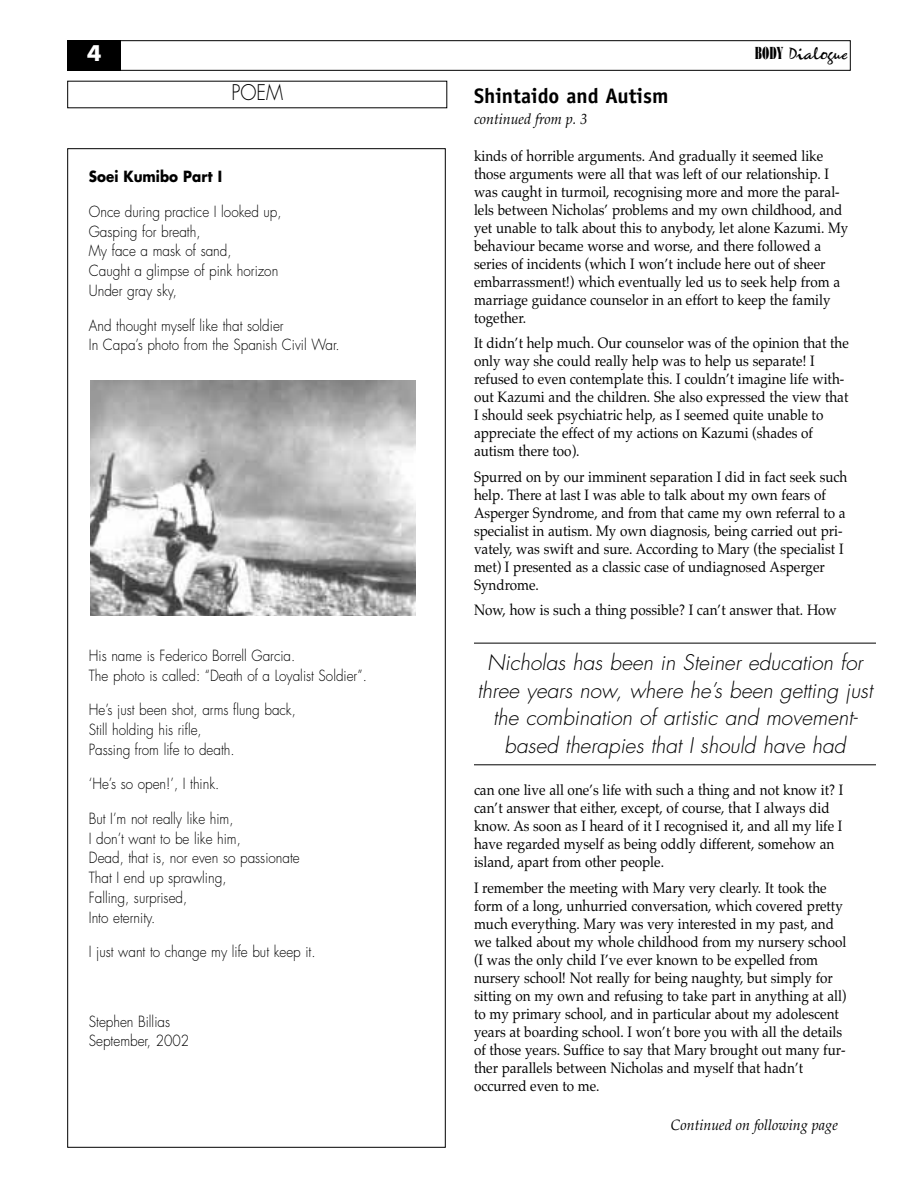
<style>
.page{position:relative;width:918px;height:1188px;background:#fff}
.page>*{position:absolute;margin:0;border:0;box-sizing:border-box;transform-origin:0 0}
.t1{font:italic 300 21px/27.6px "Futura";color:#000;text-align:center}
.t2{font:700 21px "Officina Sans";color:#000}
.t3{font:300 21px "Futura";color:#000;scale:.9 1}
.t4{font:700 21px "Futura";color:#fff}
.t5{font:18px "Zephyr Script";color:#000}
.t6{font:15px/18px "Palatino";color:#000;scale:.9 1}
.t7{font:300 15px/19.6px "Futura";color:#000;scale:.9 1}
.t8{font:italic 15px "Palatino";color:#000;scale:.95 1}
.t9{font:700 15px "Futura";color:#000;scale:.9 1}
.s1{font-family:"Bodoni";font-stretch:ultra-condensed}
</style>
<div class="page">
<div style="left:67px;top:40px;width:783px;height:31px;border:1px solid #000"></div>
<div style="left:68px;top:40px;width:54px;height:31px;background:#000"></div>
<hr style="left:474px;top:643px;width:402px;height:1px;background:#000">
<hr style="left:474px;top:765px;width:402px;height:1px;background:#000">
<img style="left:91px;top:380px;width:325px;height:236px">
<h1 class="t4" style="left:87px;top:43px;width:16px">4</h1>
<p class="t5" style="left:755px;top:46px;width:94px"><span class="s1">BODY</span> Dialogue</p>
<h1 class="t3" style="left:231px;top:83px;width:59px">POEM</h1>
<p class="t9" style="left:89px;top:170px;width:150px">Soei Kumibo Part I</p>
<p class="t7" style="left:89px;top:203px;width:216px">Once during practice I looked up,<br>Gasping for breath,<br>My face a mask of sand,<br>Caught a glimpse of pink horizon<br>Under gray sky,</p>
<p class="t7" style="left:89px;top:317px;width:280px">And thought myself like that soldier<br>In Capa’s photo from the Spanish Civil War.</p>
<p class="t7" style="left:89px;top:647px;width:310px">His name is Federico Borrell Garcia.<br>The photo is called: “Death of a Loyalist Soldier”.</p>
<p class="t7" style="left:89px;top:701px;width:232px">He’s just been shot, arms flung back,<br>Still holding his rifle,<br>Passing from life to death.</p>
<p class="t7" style="left:89px;top:775px;width:147px">‘He’s so open!’, I think.</p>
<p class="t7" style="left:89px;top:810px;width:236px">But I’m not really like him,<br>I don’t want to be like him,<br>Dead, that is, nor even so passionate<br>That I end up sprawling,<br>Falling, surprised,<br>Into eternity.</p>
<p class="t7" style="left:89px;top:943px;width:253px">I just want to change my life but keep it.</p>
<p class="t7" style="left:89px;top:1013px;width:113px">Stephen Billias<br>September, 2002</p>
<h1 class="t2" style="left:474px;top:87px;width:196px">Shintaido and Autism</h1>
<p class="t8" style="left:474px;top:113px;width:121px">continued from p. 3</p>
<p class="t6" style="left:474px;top:149px;width:418px">kinds of horrible arguments. And gradually it seemed like those arguments were all that was left of our relationship. I was caught in turmoil, recognising more and more the paral&shy;lels between Nicholas’ problems and my own childhood, and yet unable to talk about this to anybody, let alone Kazumi. My behaviour became worse and worse, and there followed a series of incidents (which I won’t include here out of sheer embarrassment!) which eventually led us to seek help from a marriage guidance counselor in an effort to keep the family together.</p>
<p class="t6" style="left:474px;top:336px;width:418px">It didn’t help much. Our counselor was of the opinion that the only way she could really help was to help us separate! I refused to even contemplate this. I couldn’t imagine life with&shy;out Kazumi and the children. She also expressed the view that I should seek psychiatric help, as I seemed quite unable to appreciate the effect of my actions on Kazumi (shades of autism there too).</p>
<p class="t6" style="left:474px;top:470px;width:416px">Spurred on by our imminent separation I did in fact seek such help. There at last I was able to talk about my own fears of Asperger Syndrome, and from that came my own referral to a specialist in autism. My own diagnosis, being carried out pri&shy;vately, was swift and sure. According to Mary (the specialist I met) I presented as a classic case of undiagnosed Asperger Syndrome.</p>
<p class="t6" style="left:474px;top:603px;width:405px">Now, how is such a thing possible? I can’t answer that. How</p>
<h1 class="t1" style="left:477px;top:650px;width:397px">Nicholas has been in Steiner education for three years now, where he’s been getting just the combination of artistic and movement&shy;based therapies that I should have had</h1>
<p class="t6" style="left:474px;top:783px;width:412px">can one live all one’s life with such a thing and not know it? I can’t answer that either, except, of course, that I always did know. As soon as I heard of it I recognised it, and all my life I have regarded myself as being oddly different, somehow an island, apart from other people.</p>
<p class="t6" style="left:474px;top:881px;width:415px">I remember the meeting with Mary very clearly. It took the form of a long, unhurried conversation, which covered pretty much everything. Mary was very interested in my past, and we talked about my whole childhood from my nursery school (I was the only child I’ve ever known to be expelled from nursery school! Not really for being naughty, but simply for sitting on my own and refusing to take part in anything at all) to my primary school, and in particular about my adolescent years at boarding school. I won’t bore you with all the details of those years. Suffice to say that Mary brought out many fur&shy;ther parallels between Nicholas and myself that hadn’t occurred even to me.</p>
<p class="t8" style="left:671px;top:1119px;width:177px">Continued on following page</p>
</div>
